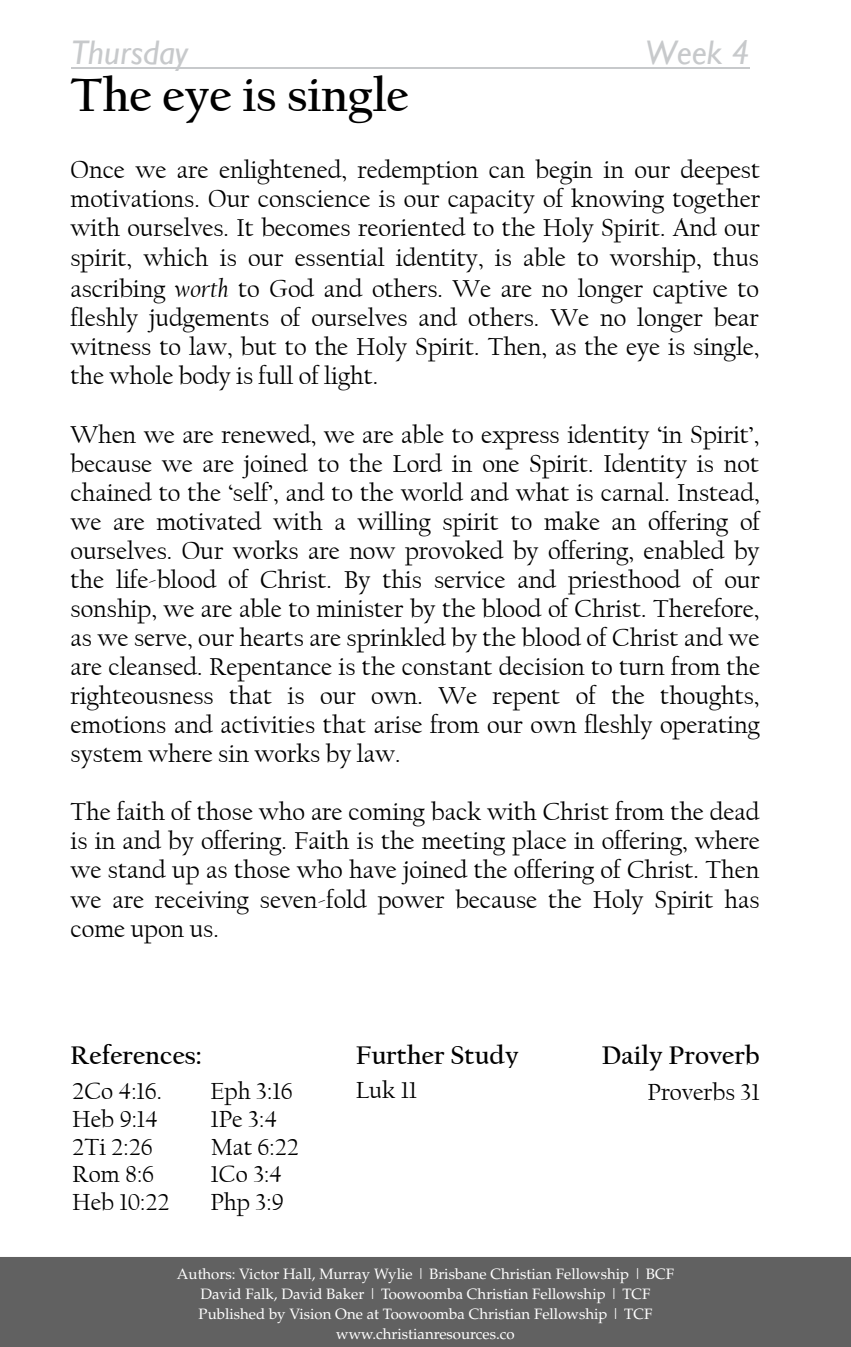
<style>
.page{position:relative;width:851px;height:1347px;background:#fff}
.page>*{position:absolute;margin:0;border:0;box-sizing:border-box;transform-origin:0 0}
.t1{font:700 48.75px "Californian FB";color:#000}
.t2{font:italic 34px "Gill Sans";color:#c7c9cb}
.t3{font:700 26.75px "Californian FB";color:#000}
.t4{font:25.5px/29px "Californian FB";color:#000;text-align:justify}
.t5{font:24.5px "Californian FB";color:#000}
.t6{font:15px/20px "Palatino";color:#fff;text-align:center}
.s1{font-style:italic}
</style>
<div class="page">
<div style="left:1px;top:1258px;width:848px;height:87px;background:#616161"></div>
<svg style="left:0;top:1257px;width:1px;height:89px"></svg>
<hr style="left:71px;top:67px;width:678px;height:2px;background:#c7c9cb">
<h2 class="t2" style="left:71px;top:33px;width:118px">Thursday</h2>
<h2 class="t2" style="left:645px;top:33px;width:106px">Week 4</h2>
<h1 class="t1" style="left:71px;top:67px;width:339px">The eye is single</h1>
<p class="t4" style="left:71px;top:156px;width:691px">Once we are enlightened, redemption can begin in our deepest motivations. Our conscience is our capacity of knowing together with ourselves. It becomes reoriented to the Holy Spirit. And our spirit, which is our essential identity, is able to worship, thus</p>
<p class="t4" style="left:71px;top:275px;width:690px">ascribing <span class="s1">worth</span> to God and others. We are no longer captive to fleshly judgements of ourselves and others. We no longer bear witness to law, but to the Holy Spirit. Then, as the eye is single, the whole body is full of light.</p>
<p class="t4" style="left:71px;top:420px;width:691px">When we are renewed, we are able to express identity ‘in Spirit’, because we are joined to the Lord in one Spirit. Identity is not chained to the ‘self’, and to the world and what is carnal. Instead, we are motivated with a willing spirit to make an offering of ourselves. Our works are now provoked by offering, enabled by the life-blood of Christ. By this service and priesthood of our sonship, we are able to minister by the blood of Christ. Therefore, as we serve, our hearts are sprinkled by the blood of Christ and we are cleansed. Repentance is the constant decision to turn from the righteousness that is our own. We repent of the thoughts, emotions and activities that arise from our own fleshly operating system where sin works by law.</p>
<p class="t4" style="left:71px;top:798px;width:690px">The faith of those who are coming back with Christ from the dead is in and by offering. Faith is the meeting place in offering, where we stand up as those who have joined the offering of Christ. Then we are receiving seven-fold power because the Holy Spirit has come upon us.</p>
<p class="t3" style="left:71px;top:1040px;width:133px">References:</p>
<p class="t3" style="left:356px;top:1040px;width:164px">Further Study</p>
<p class="t3" style="left:602px;top:1040px;width:159px">Daily Proverb</p>
<p class="t5" style="left:72px;top:1077px;width:91px">2Co 4:16.</p>
<p class="t5" style="left:210px;top:1077px;width:84px">Eph 3:16</p>
<p class="t5" style="left:356px;top:1076px;width:63px">Luk 11</p>
<p class="t5" style="left:72px;top:1105px;width:87px">Heb 9:14</p>
<p class="t5" style="left:210px;top:1105px;width:68px">1Pe 3:4</p>
<p class="t5" style="left:72px;top:1133px;width:82px">2Ti 2:26</p>
<p class="t5" style="left:211px;top:1133px;width:90px">Mat 6:22</p>
<p class="t5" style="left:72px;top:1160px;width:83px">Rom 8:6</p>
<p class="t5" style="left:210px;top:1160px;width:73px">1Co 3:4</p>
<p class="t5" style="left:72px;top:1188px;width:99px">Heb 10:22</p>
<p class="t5" style="left:210px;top:1188px;width:75px">Php 3:9</p>
<p class="t5" style="left:647px;top:1078px;width:114px">Proverbs 31</p>
<p class="t6" style="left:177px;top:1263px;width:498px">Authors: Victor Hall, Murray Wylie | Brisbane Christian Fellowship | BCF David Falk, David Baker | Toowoomba Christian Fellowship | TCF Published by Vision One at Toowoomba Christian Fellowship | TCF www.christianresources.co</p>
</div>
